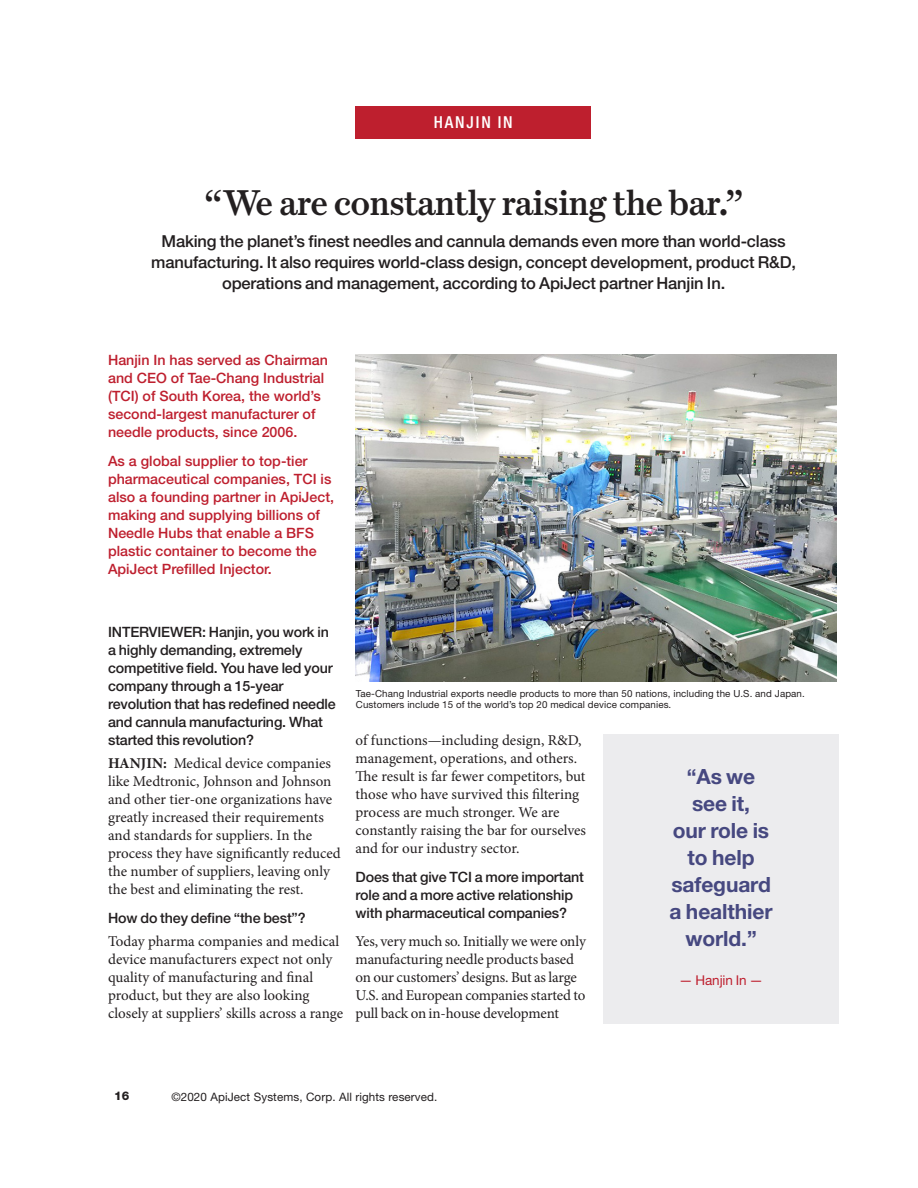
<style>
.page{position:relative;width:918px;height:1188px;background:#fff}
.page>*{position:absolute;margin:0;border:0;box-sizing:border-box;transform-origin:0 0}
.t1{font:600 36px "Escrow Text";letter-spacing:-.015em;color:#231f20}
.t2{font:700 21px/27px "Helvetica Neue LT Std";letter-spacing:-.005em;color:#464880;text-align:center}
.t3{font:500 16.5px/21px "Helvetica Neue LT Std";letter-spacing:-.01em;color:#231f20;text-align:center}
.t4{font:500 condensed 16.5px "Helvetica Neue LT Std";letter-spacing:.115em;color:#fff}
.t5{font:15px/18px "Minion Pro";letter-spacing:-.005em;color:#231f20}
.t6{font:500 14.25px/18px "Helvetica Neue LT Std";color:#be1f2e}
.t7{font:500 14.25px/18px "Helvetica Neue LT Std";letter-spacing:-.01em;color:#231f20}
.t8{font:13.5px "Helvetica Neue LT Std";letter-spacing:-.005em;color:#be1f2e}
.t9{font:800 12px "Helvetica Neue LT Std";color:#231f20}
.t10{font:11.7px "Helvetica Neue LT Std";letter-spacing:.01em;color:#231f20}
.t11{font:9.75px/11.2px "Helvetica Neue LT Std";letter-spacing:.01em;color:#231f20}
.s1{font-weight:700}
</style>
<div class="page">
<img style="left:355px;top:355px;width:482px;height:327px">
<div style="left:356px;top:106px;width:235px;height:33px;background:#be1f2e"></div>
<div style="left:603px;top:734px;width:235px;height:289px;background:#ececee"></div>
<p class="t4" style="left:434px;top:113px;width:81px">HANJIN IN</p>
<h1 class="t1" style="left:203px;top:182px;width:542px">“We are constantly raising the bar.”</h1>
<p class="t3" style="left:151px;top:232px;width:646px">Making the planet’s finest needles and cannula demands even more than world-class manufacturing. It also requires world-class design, concept development, product R&amp;D, operations and management, according to ApiJect partner Hanjin In.</p>
<p class="t6" style="left:108px;top:352px;width:221px">Hanjin In has served as Chairman and CEO of Tae-Chang Industrial (TCI) of South Korea, the world’s second-largest manufacturer of needle products, since 2006.</p>
<p class="t6" style="left:108px;top:453px;width:227px">As a global supplier to top-tier pharmaceutical companies, TCI is also a founding partner in ApiJect, making and supplying billions of<br>Needle Hubs that enable a BFS plastic container to become the<br>ApiJect Prefilled Injector.</p>
<p class="t7" style="left:108px;top:624px;width:229px">INTERVIEWER: Hanjin, you work in a highly demanding, extremely competitive field. You have led your company through a 15-year revolution that has redefined needle and cannula manufacturing. What started this revolution?</p>
<p class="t5" style="left:108px;top:756px;width:234px"><span class="s1">HANJIN:</span> Medical device companies like Medtronic, Johnson and Johnson and other tier-one organizations have greatly increased their requirements and standards for suppliers. In the process they have significantly reduced the number of suppliers, leaving only the best and eliminating the rest.</p>
<p class="t7" style="left:108px;top:910px;width:199px">How do they define “the best”?</p>
<p class="t5" style="left:108px;top:934px;width:237px">Today pharma companies and medical device manufacturers expect not only quality of manufacturing and final product, but they are also looking closely at suppliers’ skills across a range</p>
<p class="t11" style="left:356px;top:689px;width:450px">Tae-Chang Industrial exports needle products to more than 50 nations, including the U.S. and Japan.<br>Customers include 15 of the world’s top 20 medical device companies.</p>
<p class="t5" style="left:356px;top:732px;width:232px">of functions—including design, R&amp;D, management, operations, and others.<br>The result is far fewer competitors, but those who have survived this filtering process are much stronger. We are constantly raising the bar for ourselves and for our industry sector.</p>
<p class="t7" style="left:356px;top:869px;width:230px">Does that give TCI a more important role and a more active relationship with pharmaceutical companies?</p>
<p class="t5" style="left:356px;top:934px;width:232px">Yes, very much so. Initially we were only manufacturing needle products based on our customers’ designs. But as large U.S. and European companies started to pull back on in-house development</p>
<h2 class="t2" style="left:670px;top:766px;width:105px">“As we see it,<br>our role is to help safeguard a healthier world.”</h2>
<p class="t8" style="left:679px;top:976px;width:86px">— Hanjin In —</p>
<p class="t9" style="left:114px;top:1088px;width:17px">16</p>
<p class="t10" style="left:171px;top:1093px;width:268px">©2020 ApiJect Systems, Corp. All rights reserved.</p>
</div>
